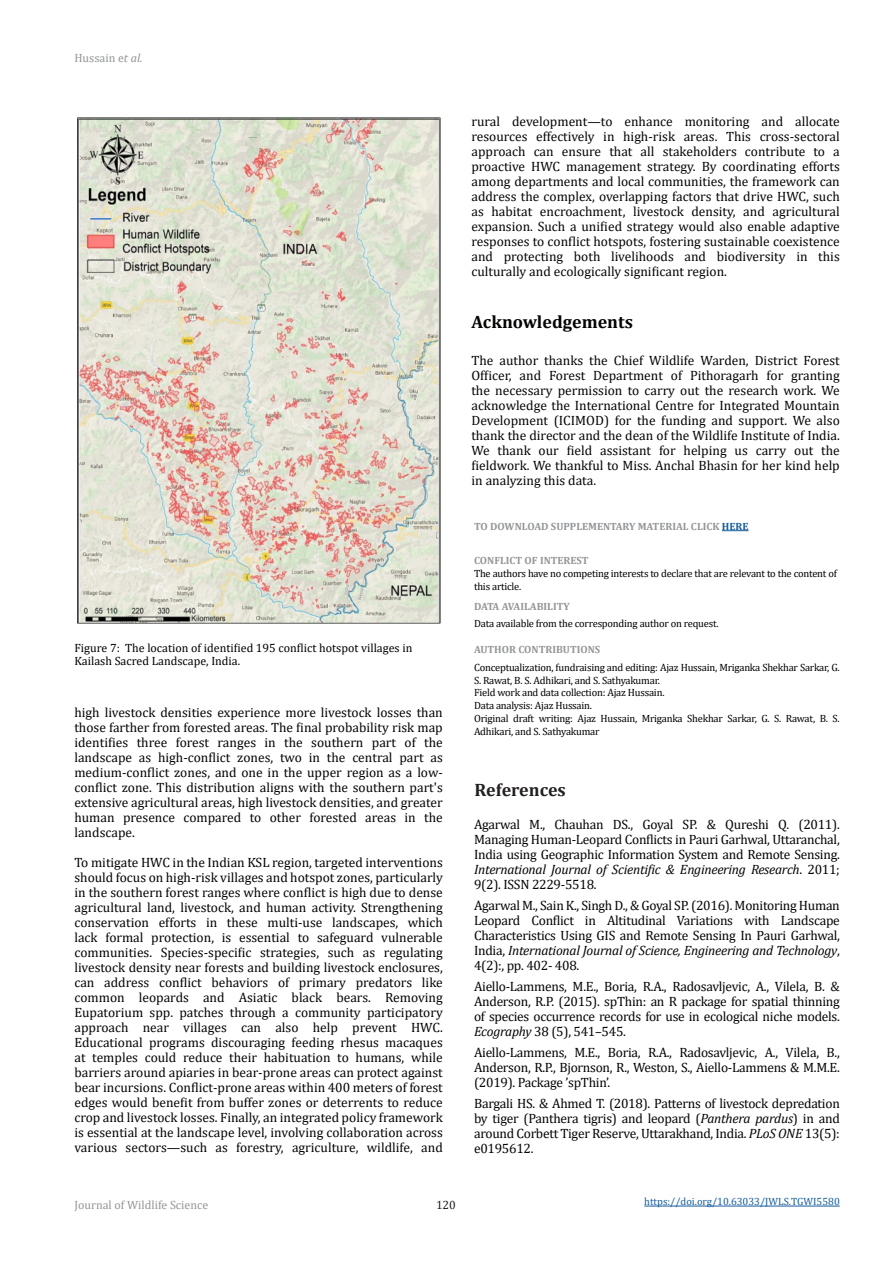
<style>
.page{position:relative;width:893px;height:1263px;background:#fff}
.page>*{position:absolute;margin:0;border:0;box-sizing:border-box;transform-origin:0 0}
.t1{font:700 18px "Cambria";color:#040503}
.t2{font:700 18px "Cambria";color:#231f20}
.t3{font:13.5px/15px "Cambria";color:#040503}
.t4{font:13.5px/15px "Cambria";letter-spacing:-.02em;color:#040503}
.t5{font:italic 13.5px/15px "Cambria";letter-spacing:-.02em;color:#040503}
.t6{font:12px/13.5px "Cambria";color:#000}
.t7{font:12px "Cambria";color:#939598}
.t8{font:12px "Cambria";color:#231f20}
.t9{font:10.5px/12.8px "Cambria";letter-spacing:-.02em;color:#000}
.t10{font:700 10.5px "Cambria";color:#939598}
.t11{font:10.5px "Cambria";color:#175d9e}
.s1{font-style:italic}
.s2{color:#175d9e}
.s3{font-style:normal}
</style>
<div class="page">
<img style="left:77px;top:117px;width:364px;height:507px">
<svg style="left:722px;top:530px;width:27px;height:1px"></svg>
<hr style="left:644px;top:1206px;width:196px;height:1px;background:#175d9e">
<p class="t7" style="left:74px;top:51px;width:70px">Hussain e<span class="s1">t al.</span></p>
<p class="t6" style="left:74px;top:641px;width:340px">Figure 7: The location of identified 195 conflict hotspot villages in<br>Kailash Sacred Landscape, India.</p>
<p class="t3" style="left:74px;top:705px;width:370px">high livestock densities experience more livestock losses than those farther from forested areas. The final probability risk map</p>
<p class="t3" style="left:74px;top:735px;width:370px">identifies three forest ranges in the southern part of the</p>
<p class="t3" style="left:74px;top:750px;width:370px">landscape as high-conflict zones, two in the central part as</p>
<p class="t3" style="left:74px;top:765px;width:370px">medium-conflict zones, and one in the upper region as a low-</p>
<p class="t3" style="left:74px;top:780px;width:370px">conflict zone. This distribution aligns with the southern part's extensive agricultural areas, high livestock densities, and greater</p>
<p class="t3" style="left:74px;top:810px;width:370px">human presence compared to other forested areas in the</p>
<p class="t3" style="left:74px;top:825px;width:62px">landscape.</p>
<p class="t3" style="left:74px;top:855px;width:370px">To mitigate HWC in the Indian KSL region, targeted interventions should focus on high-risk villages and hotspot zones, particularly</p>
<p class="t3" style="left:74px;top:885px;width:370px">in the southern forest ranges where conflict is high due to dense agricultural land, livestock, and human activity. Strengthening</p>
<p class="t3" style="left:74px;top:915px;width:370px">conservation efforts in these multi-use landscapes, which lack formal protection, is essential to safeguard vulnerable</p>
<p class="t3" style="left:74px;top:945px;width:370px">communities. Species-specific strategies, such as regulating</p>
<p class="t3" style="left:74px;top:960px;width:370px">livestock density near forests and building livestock enclosures,</p>
<p class="t3" style="left:74px;top:975px;width:370px">can address conflict behaviors of primary predators like</p>
<p class="t3" style="left:74px;top:990px;width:370px">common leopards and Asiatic black bears. Removing</p>
<p class="t3" style="left:74px;top:1005px;width:370px">Eupatorium spp. patches through a community participatory</p>
<p class="t3" style="left:74px;top:1020px;width:370px">approach near villages can also help prevent HWC.</p>
<p class="t3" style="left:74px;top:1035px;width:370px">Educational programs discouraging feeding rhesus macaques at temples could reduce their habituation to humans, while</p>
<p class="t3" style="left:74px;top:1065px;width:370px;text-align:justify">barriers around apiaries in bear-prone areas can protect against bear incursions. Conflict-prone areas within 400 meters of forest edges would benefit from buffer zones or deterrents to reduce crop and livestock losses. Finally, an integrated policy framework is essential at the landscape level, involving collaboration across various sectors—such as forestry, agriculture, wildlife, and</p>
<p class="t3" style="left:471px;top:114px;width:370px">rural development—to enhance monitoring and allocate</p>
<p class="t3" style="left:471px;top:129px;width:370px">resources effectively in high-risk areas. This cross-sectoral</p>
<p class="t3" style="left:471px;top:144px;width:370px">approach can ensure that all stakeholders contribute to a</p>
<p class="t3" style="left:471px;top:159px;width:370px;text-align:justify">proactive HWC management strategy. By coordinating efforts among departments and local communities, the framework can address the complex, overlapping factors that drive HWC, such as habitat encroachment, livestock density, and agricultural</p>
<p class="t3" style="left:471px;top:219px;width:370px">expansion. Such a unified strategy would also enable adaptive responses to conflict hotspots, fostering sustainable coexistence</p>
<p class="t3" style="left:471px;top:249px;width:370px">and protecting both livelihoods and biodiversity in this</p>
<p class="t3" style="left:471px;top:264px;width:257px">culturally and ecologically significant region.</p>
<p class="t1" style="left:471px;top:309px;width:163px">Acknowledgements</p>
<p class="t3" style="left:471px;top:352px;width:370px;text-align:justify">The author thanks the Chief Wildlife Warden, District Forest Officer, and Forest Department of Pithoragarh for granting the necessary permission to carry out the research work. We</p>
<p class="t3" style="left:471px;top:397px;width:370px;text-align:justify">acknowledge the International Centre for Integrated Mountain Development (ICIMOD) for the funding and support. We also thank the director and the dean of the Wildlife Institute of India.</p>
<p class="t3" style="left:471px;top:442px;width:370px">We thank our field assistant for helping us carry out the</p>
<p class="t3" style="left:471px;top:457px;width:370px">fieldwork. We thankful to Miss. Anchal Bhasin for her kind help in analyzing this data.</p>
<p class="t10" style="left:474px;top:519px;width:276px">TO DOWNLOAD SUPPLEMENTARY MATERIAL CLICK <span class="s2">HERE</span></p>
<p class="t10" style="left:474px;top:553px;width:116px">CONFLICT OF INTEREST</p>
<p class="t10" style="left:474px;top:599px;width:97px">DATA AVAILABILITY</p>
<p class="t10" style="left:474px;top:642px;width:128px">AUTHOR CONTRIBUTIONS</p>
<p class="t9" style="left:474px;top:567px;width:364px">The authors have no competing interests to declare that are relevant to the content of this article.</p>
<p class="t9" style="left:474px;top:617px;width:246px">Data available from the corresponding author on request.</p>
<p class="t9" style="left:474px;top:661px;width:367px">Conceptualization, fundraising and editing: Ajaz Hussain, Mriganka Shekhar Sarkar, G.<br>S. Rawat, B. S. Adhikari, and S. Sathyakumar.</p>
<p class="t9" style="left:474px;top:686px;width:192px">Field work and data collection: Ajaz Hussain.</p>
<p class="t9" style="left:474px;top:699px;width:119px">Data analysis: Ajaz Hussain.</p>
<p class="t9" style="left:474px;top:712px;width:367px">Original draft writing: Ajaz Hussain, Mriganka Shekhar Sarkar, G. S. Rawat, B. S.<br>Adhikari, and S. Sathyakumar</p>
<p class="t2" style="left:475px;top:777px;width:93px">References</p>
<p class="t4" style="left:474px;top:816px;width:367px">Agarwal M., Chauhan DS., Goyal SP. &amp; Qureshi Q. (2011).</p>
<p class="t3" style="left:474px;top:831px;width:367px;text-align:justify">Managing Human-Leopard Conflicts in Pauri Garhwal, Uttaranchal, India using Geographic Information System and Remote Sensing.<br><span class="s1">International Journal of Scientific &amp; Engineering Research</span>. 2011; 9(2). ISSN 2229-5518.</p>
<p class="t4" style="left:474px;top:897px;width:367px">Agarwal M., Sain K., Singh D., &amp; Goyal SP. (2016). Monitoring Human</p>
<p class="t4" style="left:474px;top:912px;width:367px">Leopard Conflict in Altitudinal Variations with Landscape</p>
<p class="t4" style="left:474px;top:927px;width:367px">Characteristics Using GIS and Remote Sensing In Pauri Garhwal,</p>
<p class="t5" style="left:474px;top:942px;width:367px"><span class="s3">India,</span> International Journal of Science, Engineering and Technology<span class="s3">,<br>4(2):, pp. 402- 408.</span></p>
<p class="t4" style="left:474px;top:978px;width:367px">Aiello-Lammens, M.E., Boria, R.A., Radosavljevic, A., Vilela, B. &amp;</p>
<p class="t3" style="left:474px;top:993px;width:367px;text-align:justify">Anderson, R.P. (2015). spThin: an R package for spatial thinning of species occurrence records for use in ecological niche models.<br><span class="s1">Ecography</span> 38 (5), 541–545.</p>
<p class="t4" style="left:474px;top:1044px;width:367px">Aiello-Lammens, M.E., Boria, R.A., Radosavljevic, A., Vilela, B.,</p>
<p class="t4" style="left:474px;top:1059px;width:367px">Anderson, R.P., Bjornson, R., Weston, S., Aiello-Lammens &amp; M.M.E. (2019). Package ’spThin’.</p>
<p class="t3" style="left:474px;top:1095px;width:367px;text-align:justify">Bargali HS. &amp; Ahmed T. (2018). Patterns of livestock depredation by tiger (Panthera tigris) and leopard (<span class="s1">Panthera pardus</span>) in and around Corbett Tiger Reserve, Uttarakhand, India. <span class="s1">PLoS ONE</span> 13(5): e0195612.</p>
<p class="t7" style="left:74px;top:1197px;width:135px">Journal of Wildlife Science</p>
<p class="t8" style="left:436px;top:1197px;width:21px">120</p>
<p class="t11" style="left:644px;top:1195px;width:197px">https://doi.org/10.63033/JWLS.TGWI5580</p>
</div>
